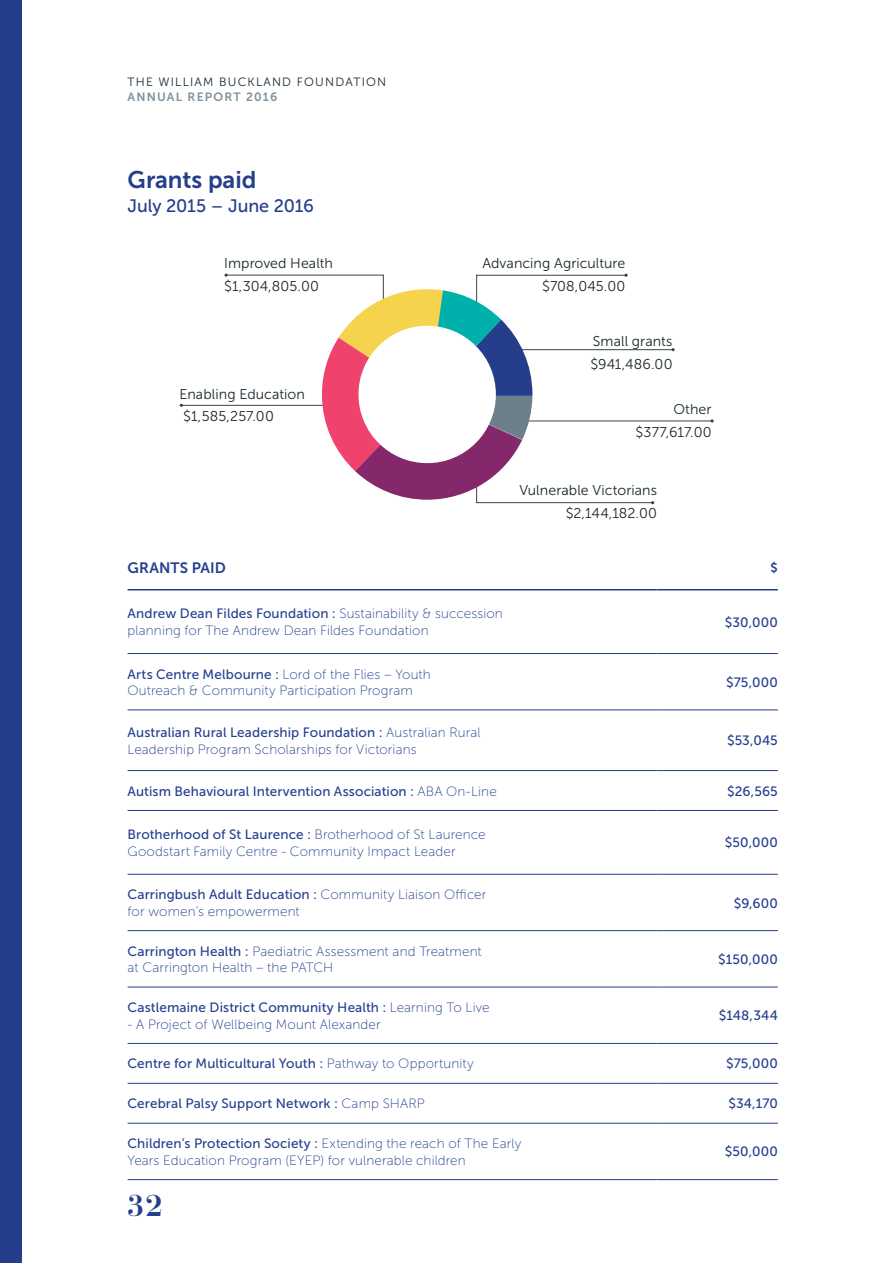
<style>
.page{position:relative;width:893px;height:1263px;background:#fff}
.page>*{position:absolute;margin:0;border:0;box-sizing:border-box;transform-origin:0 0}
.t1{font:700 30px "Bauer Bodoni";color:#243e8c}
.t2{font:24px "Museo Sans 700";letter-spacing:-.005em;color:#243e8c}
.t3{font:18px "Museo Sans 500";letter-spacing:-.01em;color:#243e8c}
.t4{font:15px "Museo Sans 700";letter-spacing:.005em;color:#25408f}
.t5{font:14.25px/22.6px "Museo Sans 300";letter-spacing:.005em;color:#1a282f;text-align:right}
.t6{font:13.5px "Museo Sans 500";letter-spacing:.01em;color:#25408f}
.t7{font:13.5px/16.5px "Museo Sans 100";letter-spacing:.01em;color:#25408f}
.t8{font:13.5px "Museo Sans 500";letter-spacing:.015em;color:#243e8c}
.t9{font:12.75px "Museo Sans 700";color:#243e8c}
.t10{font:12px "Museo Sans 300";letter-spacing:.1em;color:#1a282f}
.t11{font:12px "Museo Sans 700";letter-spacing:.1em;color:#81929d}
.s1{font-family:"Museo Sans 100"}
.s2{font-family:"Museo Sans 500"}
</style>
<div class="page">
<hr style="left:128px;top:653px;width:529px;height:1px;background:#243e8c">
<hr style="left:657px;top:653px;width:121px;height:1px;background:#243e8c">
<hr style="left:128px;top:709px;width:529px;height:1px;background:#243e8c">
<hr style="left:657px;top:709px;width:121px;height:1px;background:#243e8c">
<hr style="left:128px;top:770px;width:529px;height:1px;background:#243e8c">
<hr style="left:657px;top:770px;width:121px;height:1px;background:#243e8c">
<hr style="left:128px;top:810px;width:529px;height:1px;background:#243e8c">
<hr style="left:657px;top:810px;width:121px;height:1px;background:#243e8c">
<hr style="left:128px;top:874px;width:529px;height:1px;background:#243e8c">
<hr style="left:657px;top:874px;width:121px;height:1px;background:#243e8c">
<hr style="left:128px;top:930px;width:529px;height:1px;background:#243e8c">
<hr style="left:657px;top:930px;width:121px;height:1px;background:#243e8c">
<hr style="left:128px;top:987px;width:529px;height:1px;background:#243e8c">
<hr style="left:657px;top:987px;width:121px;height:1px;background:#243e8c">
<hr style="left:128px;top:1043px;width:529px;height:1px;background:#243e8c">
<hr style="left:657px;top:1043px;width:121px;height:1px;background:#243e8c">
<hr style="left:128px;top:1083px;width:529px;height:1px;background:#243e8c">
<hr style="left:657px;top:1083px;width:121px;height:1px;background:#243e8c">
<hr style="left:128px;top:1123px;width:529px;height:1px;background:#243e8c">
<hr style="left:657px;top:1123px;width:121px;height:1px;background:#243e8c">
<hr style="left:128px;top:1179px;width:529px;height:1px;background:#243e8c">
<hr style="left:657px;top:1179px;width:121px;height:1px;background:#243e8c">
<hr style="left:128px;top:589px;width:529px;height:1px;background:#243e8c">
<hr style="left:657px;top:589px;width:121px;height:1px;background:#243e8c">
<div style="left:0;top:0;width:21px;height:1263px;background:#243e8c"></div>
<hr style="left:181px;top:405px;width:158px;height:1px;background:#414042">
<hr style="left:516px;top:349px;width:157px;height:1px;background:#414042">
<hr style="left:497px;top:421px;width:215px;height:1px;background:#414042">
<svg style="left:224px;top:274px;width:430px;height:230px"></svg>
<div style="left:358px;top:326px;width:138px;height:137px;background:#fff;border-radius:50%"></div>
<p class="t10" style="left:128px;top:76px;width:260px">THE WILLIAM BUCKLAND FOUNDATION</p>
<p class="t11" style="left:128px;top:90px;width:151px">ANNUAL REPORT 2016</p>
<h2 class="t2" style="left:128px;top:166px;width:130px">Grants paid</h2>
<h3 class="t3" style="left:128px;top:196px;width:188px">July 2015 – June 2016</h3>
<p class="t5" style="left:224px;top:252px;width:110px;text-align:left">Improved Health $1,304,805.00</p>
<p class="t5" style="left:179px;top:383px;width:127px;text-align:left">Enabling Education $1,585,257.00</p>
<p class="t5" style="left:482px;top:252px;width:144px">Advancing Agriculture $708,045.00</p>
<p class="t5" style="left:590px;top:330px;width:84px;text-align:left">Small grants $941,486.00</p>
<p class="t5" style="left:636px;top:398px;width:77px">Other $377,617.00</p>
<p class="t5" style="left:519px;top:479px;width:139px">Vulnerable Victorians $2,144,182.00</p>
<p class="t4" style="left:128px;top:559px;width:100px">GRANTS PAID</p>
<p class="t9" style="left:771px;top:560px;width:9px">$</p>
<p class="t6" style="left:128px;top:606px;width:377px">Andrew Dean Fildes Foundation : <span class="s1">Sustainability &amp; succession</span></p>
<p class="t7" style="left:128px;top:622px;width:303px">planning for The Andrew Dean Fildes Foundation</p>
<p class="t8" style="left:725px;top:615px;width:55px">$30,000</p>
<p class="t6" style="left:128px;top:666px;width:305px">Arts Centre Melbourne : <span class="s1">Lord of the Flies – Youth</span></p>
<p class="t7" style="left:128px;top:682px;width:287px">Outreach &amp; Community Participation Program</p>
<p class="t6" style="left:128px;top:725px;width:355px">Australian Rural Leadership Foundation : <span class="s1">Australian Rural</span></p>
<p class="t7" style="left:128px;top:741px;width:290px">Leadership Program Scholarships for Victorians</p>
<p class="t8" style="left:726px;top:675px;width:53px">$75,000</p>
<p class="t8" style="left:727px;top:733px;width:52px">$53,045</p>
<p class="t6" style="left:128px;top:783px;width:371px">Autism Behavioural Intervention Association : <span class="s1">ABA On-Line</span></p>
<p class="t8" style="left:727px;top:783px;width:52px">$26,565</p>
<p class="t6" style="left:128px;top:827px;width:360px">Brotherhood of St Laurence : <span class="s1">Brotherhood of St Laurence</span></p>
<p class="t7" style="left:128px;top:843px;width:330px">Goodstart Family Centre - Community Impact Leader</p>
<p class="t8" style="left:725px;top:835px;width:54px">$50,000</p>
<p class="t6" style="left:128px;top:887px;width:360px">Carringbush Adult Education : <span class="s1">Community Liaison Officer</span></p>
<p class="t7" style="left:128px;top:903px;width:174px">for women’s empowerment</p>
<p class="t8" style="left:734px;top:895px;width:46px">$9,600</p>
<p class="t7" style="left:128px;top:943px;width:356px"><span class="s2">Carrington Health :</span> Paediatric Assessment and Treatment at Carrington Health – the PATCH</p>
<p class="t8" style="left:718px;top:952px;width:61px">$150,000</p>
<p class="t6" style="left:128px;top:1000px;width:363px">Castlemaine District Community Health : <span class="s1">Learning To Live</span></p>
<p class="t7" style="left:128px;top:1016px;width:255px">- A Project of Wellbeing Mount Alexander</p>
<p class="t8" style="left:719px;top:1008px;width:61px">$148,344</p>
<p class="t6" style="left:128px;top:1056px;width:348px">Centre for Multicultural Youth : <span class="s1">Pathway to Opportunity</span></p>
<p class="t8" style="left:726px;top:1056px;width:53px">$75,000</p>
<p class="t6" style="left:128px;top:1096px;width:299px">Cerebral Palsy Support Network : <span class="s1">Camp SHARP</span></p>
<p class="t8" style="left:728px;top:1096px;width:51px">$34,170</p>
<p class="t6" style="left:128px;top:1136px;width:395px">Children’s Protection Society : <span class="s1">Extending the reach of The Early</span></p>
<p class="t7" style="left:128px;top:1152px;width:340px">Years Education Program (EYEP) for vulnerable children</p>
<p class="t8" style="left:725px;top:1144px;width:54px">$50,000</p>
<h1 class="t1" style="left:128px;top:1188px;width:36px">32</h1>
</div>
